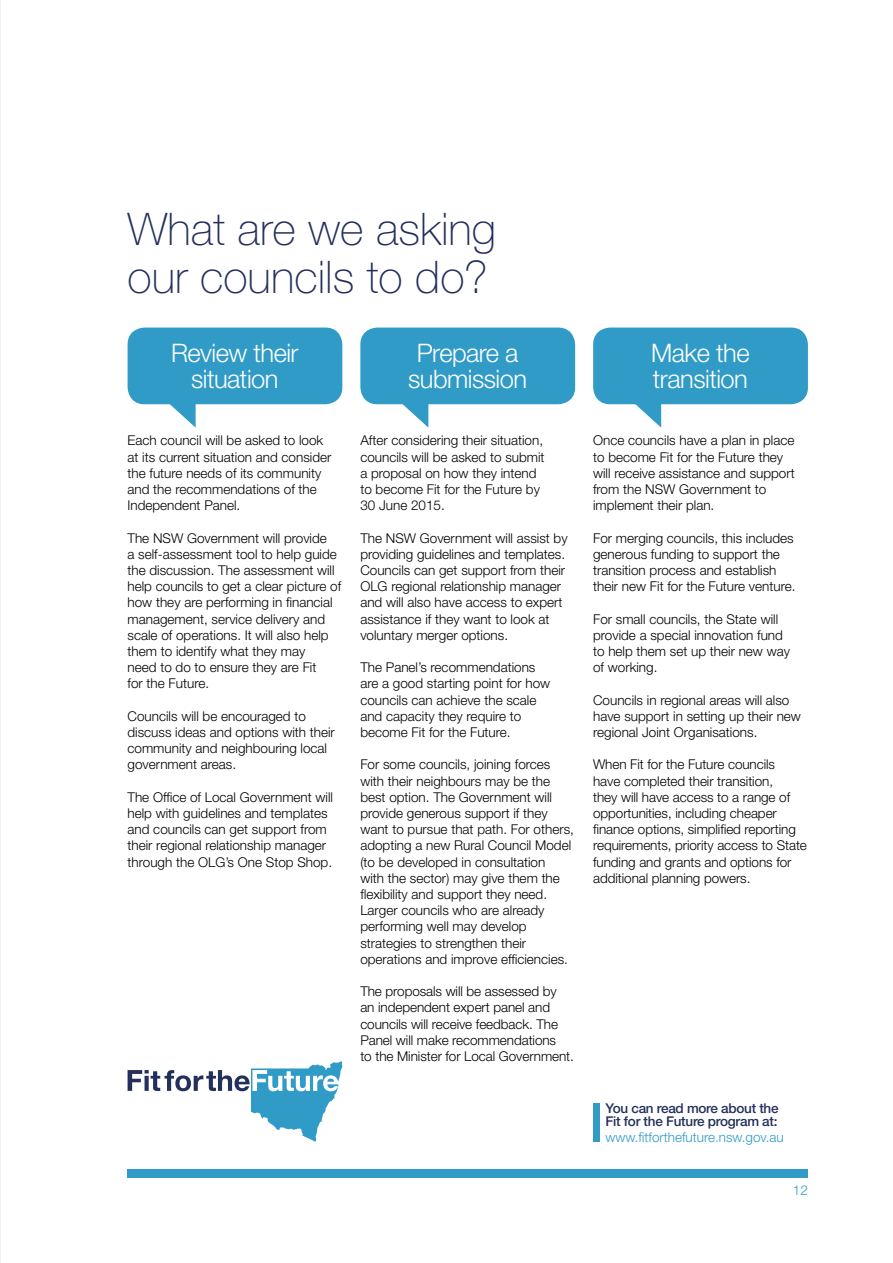
<style>
.page{position:relative;width:893px;height:1263px;background:#fff}
.page>*{position:absolute;margin:0;border:0;box-sizing:border-box;transform-origin:0 0}
.t1{font:100 45px/48px "Helvetica Neue LT Std";color:#23305b}
.t2{font:300 25.5px/25.2px "Helvetica Neue LT Std";letter-spacing:-.02em;color:#fff;text-align:center}
.t3{font:300 13.5px/16.2px "Helvetica Neue LT Std";color:#000}
.t4{font:500 13.5px/13.2px "Helvetica Neue LT Std";letter-spacing:-.02em;color:#23305b}
.t5{font:300 13.5px "Helvetica Neue LT Std";color:#319bc7}
</style>
<div class="page">
<img style="left:0;top:0;width:1px;height:1263px">
<div style="left:128px;top:1169px;width:680px;height:9px;background:#319bc7"></div>
<svg style="left:128px;top:1061px;width:214px;height:80px"></svg>
<div style="left:593px;top:1103px;width:6px;height:39px;background:#319bc7"></div>
<div style="left:128px;top:328px;width:214px;height:76px;background:#319bc7;border-radius:17px"></div>
<div style="left:360px;top:328px;width:215px;height:76px;background:#319bc7;border-radius:17px"></div>
<div style="left:593px;top:328px;width:215px;height:76px;background:#319bc7;border-radius:17px"></div>
<svg style="left:162px;top:404px;width:34px;height:24px"></svg>
<svg style="left:394px;top:404px;width:34px;height:23px"></svg>
<svg style="left:627px;top:404px;width:34px;height:24px"></svg>
<h1 class="t1" style="left:128px;top:205px;width:370px">What are we asking our councils to do?</h1>
<h2 class="t2" style="left:171px;top:340px;width:129px">Review their situation</h2>
<h2 class="t2" style="left:408px;top:340px;width:121px">Prepare a submission</h2>
<h2 class="t2" style="left:651px;top:340px;width:100px;text-align:left">Make the transition</h2>
<p class="t3" style="left:128px;top:432px;width:205px">Each council will be asked to look at its current situation and consider the future needs of its community and the recommendations of the<br>Independent Panel.</p>
<p class="t3" style="left:128px;top:529px;width:215px">The NSW Government will provide<br>a self-assessment tool to help guide the discussion. The assessment will help councils to get a clear picture of how they are performing in financial management, service delivery and scale of operations. It will also help them to identify what they may<br>need to do to ensure they are Fit<br>for the Future.</p>
<p class="t3" style="left:128px;top:708px;width:209px">Councils will be encouraged to discuss ideas and options with their community and neighbouring local government areas.</p>
<p class="t3" style="left:128px;top:789px;width:207px">The Office of Local Government will help with guidelines and templates and councils can get support from their regional relationship manager through the OLG’s One Stop Shop.</p>
<p class="t3" style="left:360px;top:432px;width:186px">After considering their situation, councils will be asked to submit a proposal on how they intend to become Fit for the Future by<br>30 June 2015.</p>
<p class="t3" style="left:360px;top:529px;width:209px">The NSW Government will assist by providing guidelines and templates.<br>Councils can get support from their OLG regional relationship manager and will also have access to expert assistance if they want to look at voluntary merger options.</p>
<p class="t3" style="left:360px;top:659px;width:191px">The Panel’s recommendations are a good starting point for how councils can achieve the scale and capacity they require to become Fit for the Future.</p>
<p class="t3" style="left:360px;top:756px;width:215px">For some councils, joining forces with their neighbours may be the best option. The Government will provide generous support if they want to pursue that path. For others, adopting a new Rural Council Model (to be developed in consultation<br>with the sector) may give them the flexibility and support they need.<br>Larger councils who are already performing well may develop strategies to strengthen their operations and improve efficiencies.</p>
<p class="t3" style="left:360px;top:983px;width:215px">The proposals will be assessed by an independent expert panel and councils will receive feedback. The Panel will make recommendations<br>to the Minister for Local Government.</p>
<p class="t3" style="left:593px;top:432px;width:203px">Once councils have a plan in place to become Fit for the Future they will receive assistance and support from the NSW Government to implement their plan.</p>
<p class="t3" style="left:593px;top:529px;width:204px">For merging councils, this includes generous funding to support the transition process and establish their new Fit for the Future venture.</p>
<p class="t3" style="left:593px;top:610px;width:198px">For small councils, the State will provide a special innovation fund to help them set up their new way of working.</p>
<p class="t3" style="left:593px;top:691px;width:209px">Councils in regional areas will also have support in setting up their new regional Joint Organisations.</p>
<p class="t3" style="left:593px;top:756px;width:215px">When Fit for the Future councils<br>have completed their transition,<br>they will have access to a range of opportunities, including cheaper finance options, simplified reporting requirements, priority access to State funding and grants and options for additional planning powers.</p>
<p class="t4" style="left:605px;top:1101px;width:175px">You can read more about the<br>Fit for the Future program at:</p>
<p class="t5" style="left:605px;top:1129px;width:180px">www.fitforthefuture.nsw.gov.au</p>
<p class="t5" style="left:793px;top:1182px;width:17px">12</p>
</div>
